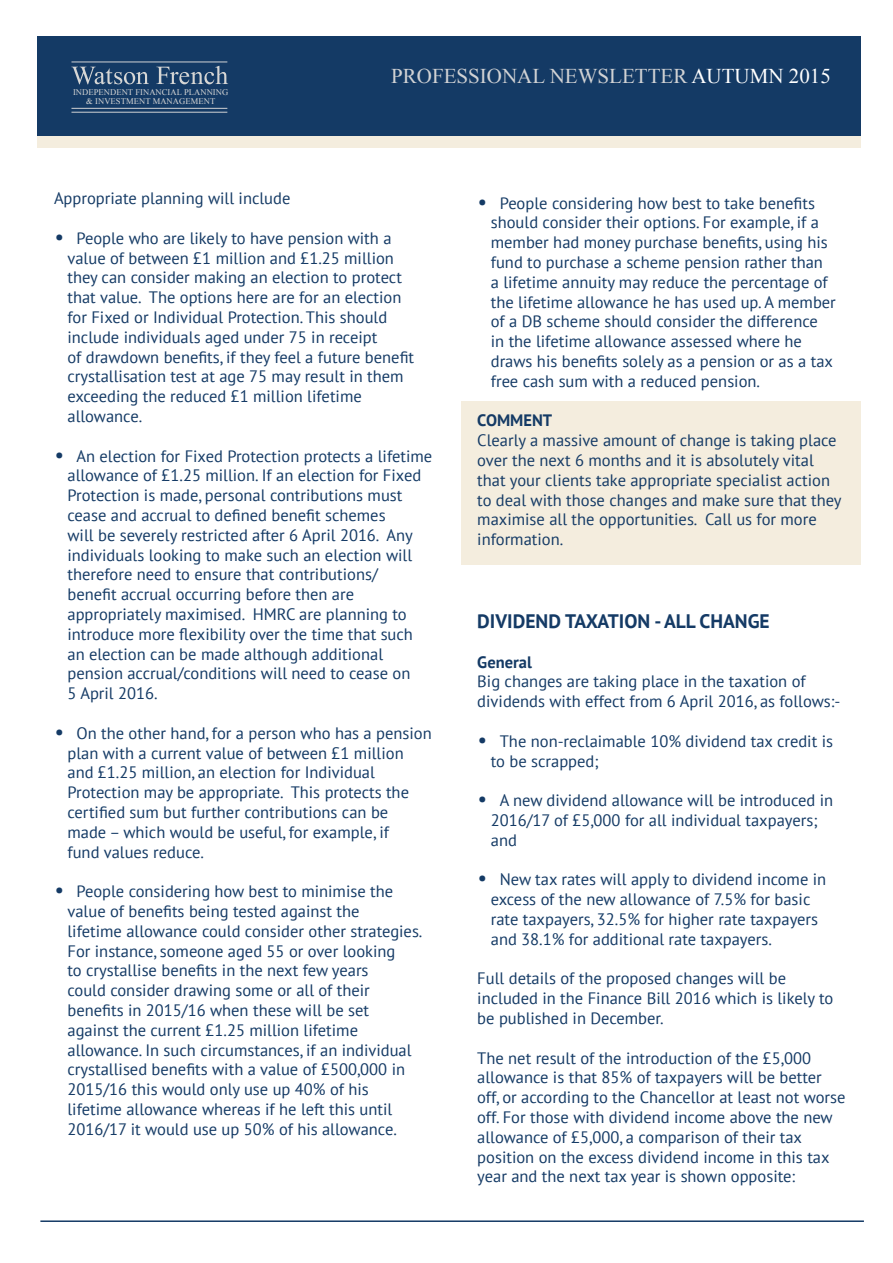
<style>
.page{position:relative;width:893px;height:1263px;background:#fff}
.page>*{position:absolute;margin:0;border:0;box-sizing:border-box;transform-origin:0 0}
.t1{font:21px "Times New Roman";color:#d1d2d4}
.t2{font:700 19.5px "PT Sans";color:#143a65}
.t3{font:16.5px/19.8px "PT Sans";color:#143a65}
.t4{font:700 16.5px "PT Sans";color:#143a65}
.t5{font:8.55px/9.3px "Times New Roman";letter-spacing:.005em;color:#d6d6d5;text-align:center}
.s1{color:#fff}
.s2{font-style:italic;font-size:21px}
</style>
<div class="page">
<div style="left:461px;top:401px;width:400px;height:163px;background:#f4edde"></div>
<hr style="left:40px;top:1220px;width:824px;height:2px;background:#143a65">
<div style="left:37px;top:36px;width:824px;height:101px;background:#143a65"></div>
<div style="left:37px;top:137px;width:824px;height:11px;background:#f4edde"></div>
<svg style="left:71px;top:67px;width:78px;height:17px"></svg>
<svg style="left:156px;top:66px;width:72px;height:18px"></svg>
<hr style="left:71px;top:61px;width:156px;height:1px;background:#d1d2d4">
<hr style="left:71px;top:108px;width:156px;height:1px;background:#d1d2d4">
<hr style="left:71px;top:112px;width:156px;height:1px;background:#d1d2d4">
<p class="t5" style="left:73px;top:87px;width:157px">INDEPENDENT FINANCIAL PLANNING &amp; INVESTMENT MANAGEMENT</p>
<p class="t1" style="left:391px;top:61px;width:441px">PROFESSIONAL NEWSLETTER <span class="s1">AUTUMN 2015</span></p>
<p class="t3" style="left:54px;top:188px;width:238px">Appropriate planning will include</p>
<p class="t3" style="left:67px;top:228px;width:348px;text-indent:-13px"><span class="s2">•</span> People who are likely to have pension with a value of between £1 million and £1.25 million they can consider making an election to protect that value. The options here are for an election for Fixed or Individual Protection. This should include individuals aged under 75 in receipt<br>of drawdown benefits, if they feel a future benefit crystallisation test at age 75 may result in them exceeding the reduced £1 million lifetime allowance.</p>
<p class="t3" style="left:67px;top:445px;width:366px;text-indent:-13px"><span class="s2">•</span> An election for Fixed Protection protects a lifetime allowance of £1.25 million. If an election for Fixed Protection is made, personal contributions must cease and accrual to defined benefit schemes<br>will be severely restricted after 6 April 2016. Any individuals looking to make such an election will therefore need to ensure that contributions/<br>benefit accrual occurring before then are appropriately maximised. HMRC are planning to introduce more flexibility over the time that such an election can be made although additional pension accrual/conditions will need to cease on<br>5 April 2016.</p>
<p class="t3" style="left:67px;top:723px;width:366px;text-indent:-13px"><span class="s2">•</span> On the other hand, for a person who has a pension plan with a current value of between £1 million and £1.25 million, an election for Individual Protection may be appropriate. This protects the certified sum but further contributions can be<br>made – which would be useful, for example, if<br>fund values reduce.</p>
<p class="t3" style="left:67px;top:881px;width:356px;text-indent:-13px"><span class="s2">•</span> People considering how best to minimise the value of benefits being tested against the<br>lifetime allowance could consider other strategies.<br>For instance, someone aged 55 or over looking<br>to crystallise benefits in the next few years<br>could consider drawing some or all of their benefits in 2015/16 when these will be set against the current £1.25 million lifetime allowance. In such circumstances, if an individual crystallised benefits with a value of £500,000 in 2015/16 this would only use up 40% of his lifetime allowance whereas if he left this until 2016/17 it would use up 50% of his allowance.</p>
<p class="t3" style="left:491px;top:192px;width:347px;text-indent:-13px"><span class="s2">•</span> People considering how best to take benefits should consider their options. For example, if a member had money purchase benefits, using his fund to purchase a scheme pension rather than<br>a lifetime annuity may reduce the percentage of the lifetime allowance he has used up. A member of a DB scheme should consider the difference<br>in the lifetime allowance assessed where he draws his benefits solely as a pension or as a tax free cash sum with a reduced pension.</p>
<p class="t4" style="left:477px;top:410px;width:76px">COMMENT</p>
<p class="t3" style="left:477px;top:430px;width:366px">Clearly a massive amount of change is taking place over the next 6 months and it is absolutely vital that your clients take appropriate specialist action to deal with those changes and make sure that they maximise all the opportunities. Call us for more information.</p>
<p class="t2" style="left:477px;top:608px;width:294px">DIVIDEND TAXATION - ALL CHANGE</p>
<p class="t4" style="left:477px;top:651px;width:56px">General</p>
<p class="t3" style="left:477px;top:671px;width:365px">Big changes are taking place in the taxation of dividends with effect from 6 April 2016, as follows:-</p>
<p class="t3" style="left:491px;top:731px;width:344px;text-indent:-13px"><span class="s2">•</span> The non-reclaimable 10% dividend tax credit is to be scrapped;</p>
<p class="t3" style="left:491px;top:790px;width:344px;text-indent:-13px"><span class="s2">•</span> A new dividend allowance will be introduced in<br>2016/17 of £5,000 for all individual taxpayers; and</p>
<p class="t3" style="left:491px;top:869px;width:337px;text-indent:-13px"><span class="s2">•</span> New tax rates will apply to dividend income in excess of the new allowance of 7.5% for basic rate taxpayers, 32.5% for higher rate taxpayers and 38.1% for additional rate taxpayers.</p>
<p class="t3" style="left:477px;top:968px;width:358px">Full details of the proposed changes will be included in the Finance Bill 2016 which is likely to be published in December.</p>
<p class="t3" style="left:477px;top:1047px;width:370px">The net result of the introduction of the £5,000 allowance is that 85% of taxpayers will be better off, or according to the Chancellor at least not worse off. For those with dividend income above the new allowance of £5,000, a comparison of their tax position on the excess dividend income in this tax year and the next tax year is shown opposite:</p>
</div>
